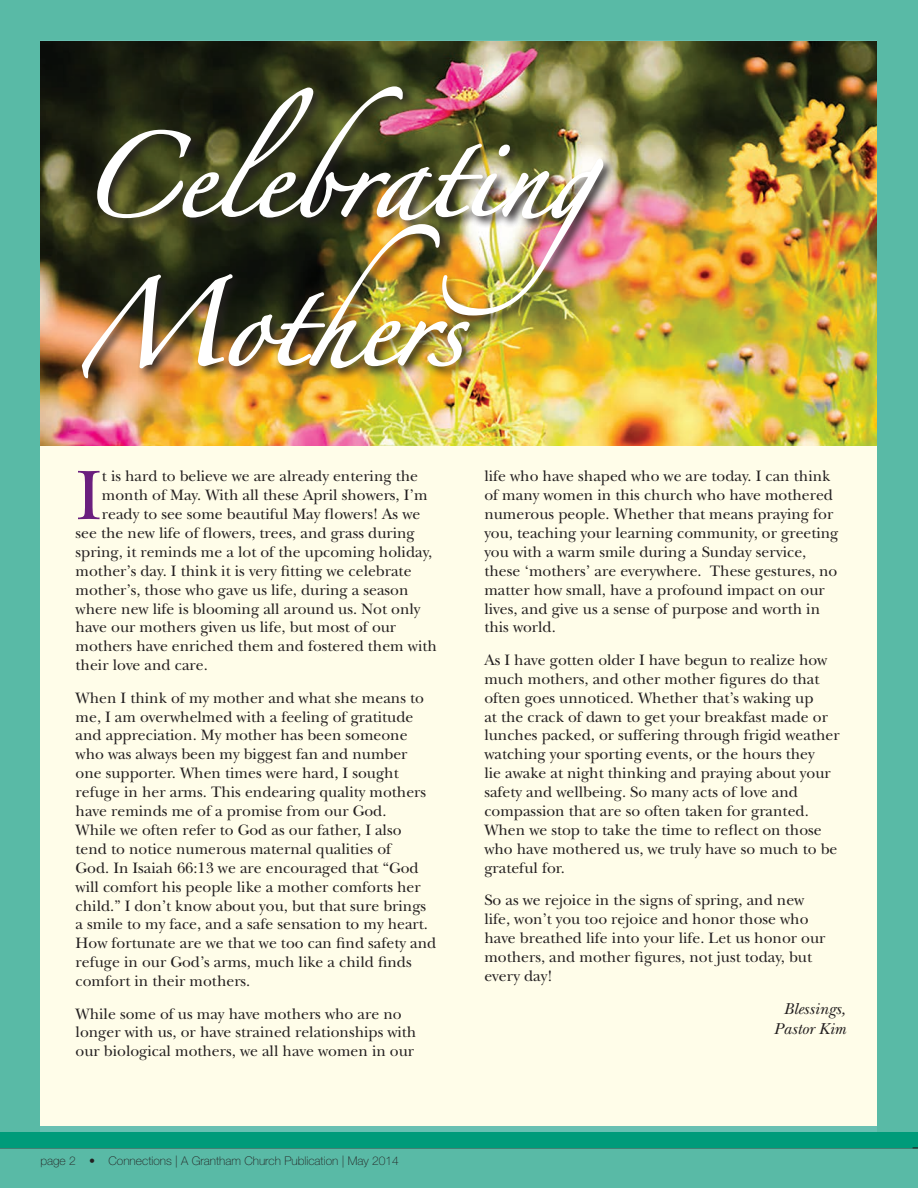
<style>
.page{position:relative;width:918px;height:1188px;background:#59baa6}
.page>*{position:absolute;margin:0;border:0;box-sizing:border-box;transform-origin:0 0}
.t1{font:75.3px/148.6px "Zapfino";color:#fff}
.t2{font:73.05px "New Baskerville";color:#6b1f7e}
.t3{font:italic 16.5px/19.8px "New Baskerville";color:#231f20;text-align:center}
.t4{font:15.75px/18.9px "New Baskerville";color:#231f20}
.t5{font:100 12px "Helvetica Neue";color:#231f20}
</style>
<div class="page">
<img style="left:40px;top:42px;width:837px;height:405px">
<div style="left:40px;top:447px;width:837px;height:679px;background:#fffde9"></div>
<hr style="left:0;top:1148px;width:918px;height:1px;background:#231f20">
<div style="left:0;top:1132px;width:918px;height:16px;background:#009b7a"></div>
<div style="left:94px;top:83px;width:522px;height:246px;background:#231f20;opacity:.9"></div>
<div style="left:79px;top:221px;width:403px;height:170px;background:#231f20;opacity:.9"></div>
<img style="left:81px;top:85px;width:524px;height:295px">
<h1 class="t1" style="left:78px;top:115px;width:629px">Celebrating<br>Mothers</h1>
<h2 class="t2" style="left:76px;top:453px;width:28px">I</h2>
<p class="t4" style="left:102px;top:467px;width:318px">t is hard to believe we are already entering the</p>
<p class="t4" style="left:102px;top:486px;width:327px">month of May. With all these April showers, I’m</p>
<p class="t4" style="left:102px;top:505px;width:320px">ready to see some beautiful May flowers! As we</p>
<p class="t4" style="left:76px;top:524px;width:341px">see the new life of flowers, trees, and grass during</p>
<p class="t4" style="left:76px;top:542px;width:358px">spring, it reminds me a lot of the upcoming holiday,</p>
<p class="t4" style="left:76px;top:561px;width:337px">mother’s day. I think it is very fitting we celebrate</p>
<p class="t4" style="left:76px;top:580px;width:334px">mother’s, those who gave us life, during a season</p>
<p class="t4" style="left:76px;top:599px;width:346px">where new life is blooming all around us. Not only</p>
<p class="t4" style="left:76px;top:618px;width:322px">have our mothers given us life, but most of our</p>
<p class="t4" style="left:76px;top:637px;width:363px">mothers have enriched them and fostered them with</p>
<p class="t4" style="left:76px;top:656px;width:134px">their love and care.</p>
<p class="t4" style="left:76px;top:688px;width:362px">When I think of my mother and what she means to me, I am overwhelmed with a feeling of gratitude and appreciation. My mother has been someone who was always been my biggest fan and number one supporter. When times were hard, I sought refuge in her arms. This endearing quality mothers have reminds me of a promise from our God.<br>While we often refer to God as our father, I also tend to notice numerous maternal qualities of<br>God. In Isaiah 66:13 we are encouraged that “God will comfort his people like a mother comforts her child.” I don’t know about you, but that sure brings a smile to my face, and a safe sensation to my heart.<br>How fortunate are we that we too can find safety and refuge in our God’s arms, much like a child finds comfort in their mothers.</p>
<p class="t4" style="left:76px;top:1004px;width:342px">While some of us may have mothers who are no longer with us, or have strained relationships with our biological mothers, we all have women in our</p>
<p class="t5" style="left:40px;top:1154px;width:360px">page 2 • Connections | A Grantham Church Publication | May 2014</p>
<p class="t4" style="left:484px;top:467px;width:356px">life who have shaped who we are today. I can think of many women in this church who have mothered numerous people. Whether that means praying for you, teaching your learning community, or greeting you with a warm smile during a Sunday service, these ‘mothers’ are everywhere. These gestures, no matter how small, have a profound impact on our lives, and give us a sense of purpose and worth in this world.</p>
<p class="t4" style="left:484px;top:650px;width:357px">As I have gotten older I have begun to realize how much mothers, and other mother figures do that often goes unnoticed. Whether that’s waking up<br>at the crack of dawn to get your breakfast made or lunches packed, or suffering through frigid weather watching your sporting events, or the hours they<br>lie awake at night thinking and praying about your safety and wellbeing. So many acts of love and compassion that are so often taken for granted.<br>When we stop to take the time to reflect on those who have mothered us, we truly have so much to be grateful for.</p>
<p class="t4" style="left:484px;top:891px;width:343px">So as we rejoice in the signs of spring, and new life, won’t you too rejoice and honor those who have breathed life into your life. Let us honor our mothers, and mother figures, not just today, but every day!</p>
<p class="t3" style="left:774px;top:999px;width:73px">Blessings,<br>Pastor Kim</p>
</div>
